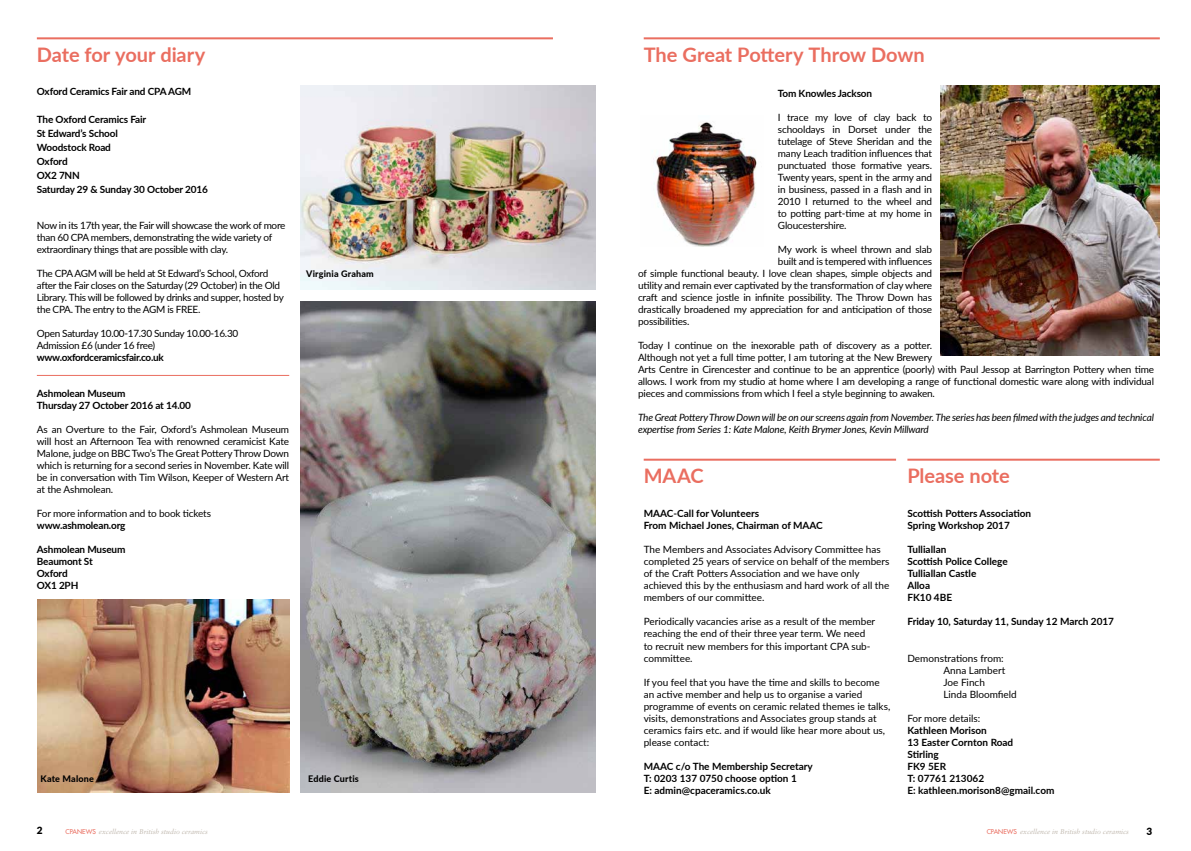
<style>
.page{position:relative;width:1191px;height:851px;background:#fff}
.page>*{position:absolute;margin:0;border:0;box-sizing:border-box;transform-origin:0 0}
.t1{font:700 20px "Lato";letter-spacing:-.005em;color:#ea6e60}
.t2{font:10px/12px "Lato";letter-spacing:-.015em;color:#000}
.t3{font:700 10px/12px "Lato";letter-spacing:-.01em;color:#000}
.t4{font:italic 10px/12px "Lato";letter-spacing:-.015em;color:#000}
.t5{font:700 10px "Lato";letter-spacing:-.03em;color:#000}
.t6{font:900 10px "Lato";color:#000}
.t7{font:800 9px "Lato";letter-spacing:.02em;color:#000}
.t8{font:italic 7px "Sabon";color:#c1b9af}
.s1{font-family:"Futura";font-style:normal;font-size:6.5px;color:#ea6e60}
</style>
<div class="page">
<hr style="left:37px;top:37px;width:516px;height:2px;background:#ea6e60">
<img style="left:300px;top:85px;width:295px;height:204px">
<img style="left:300px;top:301px;width:295px;height:491px">
<img style="left:37px;top:600px;width:252px;height:192px">
<hr style="left:643px;top:37px;width:516px;height:2px;background:#ea6e60">
<img style="left:940px;top:85px;width:219px;height:270px">
<img style="left:653px;top:122px;width:104px;height:125px">
<hr style="left:37px;top:375px;width:252px;height:1px;background:#ea6e60">
<hr style="left:643px;top:458px;width:253px;height:2px;background:#ea6e60">
<hr style="left:907px;top:458px;width:252px;height:2px;background:#ea6e60">
<h1 class="t1" style="left:37px;top:40px;width:170px">Date for your diary</h1>
<p class="t3" style="left:37px;top:85px;width:156px">Oxford Ceramics Fair and CPA AGM</p>
<p class="t3" style="left:37px;top:112px;width:173px;line-height:14px">The Oxford Ceramics Fair<br>St Edward’s School<br>Woodstock Road<br>Oxford<br>OX2 7NN<br>Saturday 29 &amp; Sunday 30 October 2016</p>
<p class="t2" style="left:37px;top:219px;width:250px">Now in its 17th year, the Fair will showcase the work of more than 60 CPA members, demonstrating the wide variety of extraordinary things that are possible with clay.</p>
<p class="t2" style="left:37px;top:267px;width:248px">The CPA AGM will be held at St Edward’s School, Oxford after the Fair closes on the Saturday (29 October) in the Old Library. This will be followed by drinks and supper, hosted by the CPA. The entry to the AGM is FREE.</p>
<p class="t2" style="left:37px;top:327px;width:203px">Open Saturday 10.00-17.30 Sunday 10.00-16.30<br>Admission £6 (under 16 free)</p>
<p class="t5" style="left:37px;top:350px;width:128px">www.oxfordceramicsfair.co.uk</p>
<p class="t3" style="left:37px;top:387px;width:156px">Ashmolean Museum<br>Thursday 27 October 2016 at 14.00</p>
<p class="t2" style="left:37px;top:423px;width:254px;text-align:justify">As an Overture to the Fair, Oxford’s Ashmolean Museum will host an Afternoon Tea with renowned ceramicist Kate Malone, judge on BBC Two’s The Great Pottery Throw Down which is returning for a second series in November. Kate will be in conversation with Tim Wilson, Keeper of Western Art at the Ashmolean.</p>
<p class="t2" style="left:37px;top:507px;width:176px">For more information and to book tickets</p>
<p class="t3" style="left:37px;top:519px;width:90px">www.ashmolean.org</p>
<p class="t3" style="left:37px;top:543px;width:90px">Ashmolean Museum<br>Beaumont St<br>Oxford<br>OX1 2PH</p>
<p class="t7" style="left:306px;top:267px;width:69px">Virginia Graham</p>
<p class="t7" style="left:41px;top:771px;width:55px">Kate Malone</p>
<p class="t7" style="left:308px;top:771px;width:52px">Eddie Curtis</p>
<h1 class="t1" style="left:643px;top:40px;width:282px">The Great Pottery Throw Down</h1>
<p class="t3" style="left:778px;top:87px;width:96px">Tom Knowles Jackson</p>
<p class="t2" style="left:778px;top:111px;width:156px;text-align:justify">I trace my love of clay back to schooldays in Dorset under the tutelage of Steve Sheridan and the many Leach tradition influences that punctuated those formative years.<br>Twenty years, spent in the army and in business, passed in a flash and in 2010 I returned to the wheel and to potting part-time at my home in Gloucestershire.</p>
<p class="t2" style="left:778px;top:243px;width:156px">My work is wheel thrown and slab</p>
<p class="t2" style="left:778px;top:255px;width:156px">built and is tempered with influences</p>
<p class="t2" style="left:638px;top:267px;width:295px">of simple functional beauty. I love clean shapes, simple objects and</p>
<p class="t2" style="left:638px;top:279px;width:295px">utility and remain ever captivated by the transformation of clay where</p>
<p class="t2" style="left:638px;top:291px;width:295px">craft and science jostle in infinite possibility. The Throw Down has</p>
<p class="t2" style="left:638px;top:303px;width:295px">drastically broadened my appreciation for and anticipation of those</p>
<p class="t2" style="left:638px;top:315px;width:53px">possibilities.</p>
<p class="t2" style="left:638px;top:339px;width:517px">Today I continue on the inexorable path of discovery as a potter.<br>Although not yet a full time potter, I am tutoring at the New Brewery<br>Arts Centre in Cirencester and continue to be an apprentice (poorly) with Paul Jessop at Barrington Pottery when time allows. I work from my studio at home where I am developing a range of functional domestic ware along with individual pieces and commissions from which I feel a style beginning to awaken.</p>
<p class="t4" style="left:638px;top:411px;width:517px">The Great Pottery Throw Down will be on our screens again from November. The series has been filmed with the judges and technical expertise from Series 1: Kate Malone, Keith Brymer Jones, Kevin Millward</p>
<h1 class="t1" style="left:643px;top:461px;width:62px">MAAC</h1>
<h1 class="t1" style="left:907px;top:461px;width:104px">Please note</h1>
<p class="t3" style="left:907px;top:507px;width:125px">Scottish Potters Association<br>Spring Workshop 2017</p>
<p class="t3" style="left:907px;top:543px;width:102px">Tulliallan<br>Scottish Police College<br>Tulliallan Castle<br>Alloa<br>FK10 4BE</p>
<p class="t3" style="left:907px;top:615px;width:208px">Friday 10, Saturday 11, Sunday 12 March 2017</p>
<p class="t2" style="left:943px;top:651px;width:75px;text-indent:-36px">Demonstrations from:<br>Anna Lambert<br>Joe Finch<br>Linda Bloomfield</p>
<p class="t2" style="left:907px;top:711px;width:75px">For more details:</p>
<p class="t3" style="left:907px;top:723px;width:149px">Kathleen Morison<br>13 Easter Cornton Road<br>Stirling<br>FK9 5ER<br>T: 07761 213062<br>E: kathleen.morison8@gmail.com</p>
<p class="t3" style="left:643px;top:507px;width:181px">MAAC-Call for Volunteers<br>From Michael Jones, Chairman of MAAC</p>
<p class="t2" style="left:643px;top:543px;width:247px">The Members and Associates Advisory Committee has completed 25 years of service on behalf of the members of the Craft Potters Association and we have only achieved this by the enthusiasm and hard work of all the members of our committee.</p>
<p class="t2" style="left:643px;top:615px;width:233px">Periodically vacancies arise as a result of the member reaching the end of their three year term. We need to recruit new members for this important CPA sub&shy;committee.</p>
<p class="t2" style="left:643px;top:675px;width:248px">If you feel that you have the time and skills to become an active member and help us to organise a varied programme of events on ceramic related themes ie talks, visits, demonstrations and Associates group stands at ceramics fairs etc. and if would like hear more about us, please contact:</p>
<p class="t3" style="left:643px;top:759px;width:171px">MAAC c/o The Membership Secretary<br>T: 0203 137 0750 choose option 1<br>E: admin@cpaceramics.co.uk</p>
<p class="t6" style="left:37px;top:823px;width:7px">2</p>
<p class="t8" style="left:66px;top:827px;width:144px"><span class="s1">CPANEWS</span> excellence in British studio ceramics</p>
<p class="t8" style="left:986px;top:827px;width:144px"><span class="s1">CPANEWS</span> excellence in British studio ceramics</p>
<p class="t6" style="left:1146px;top:823px;width:7px">3</p>
</div>
